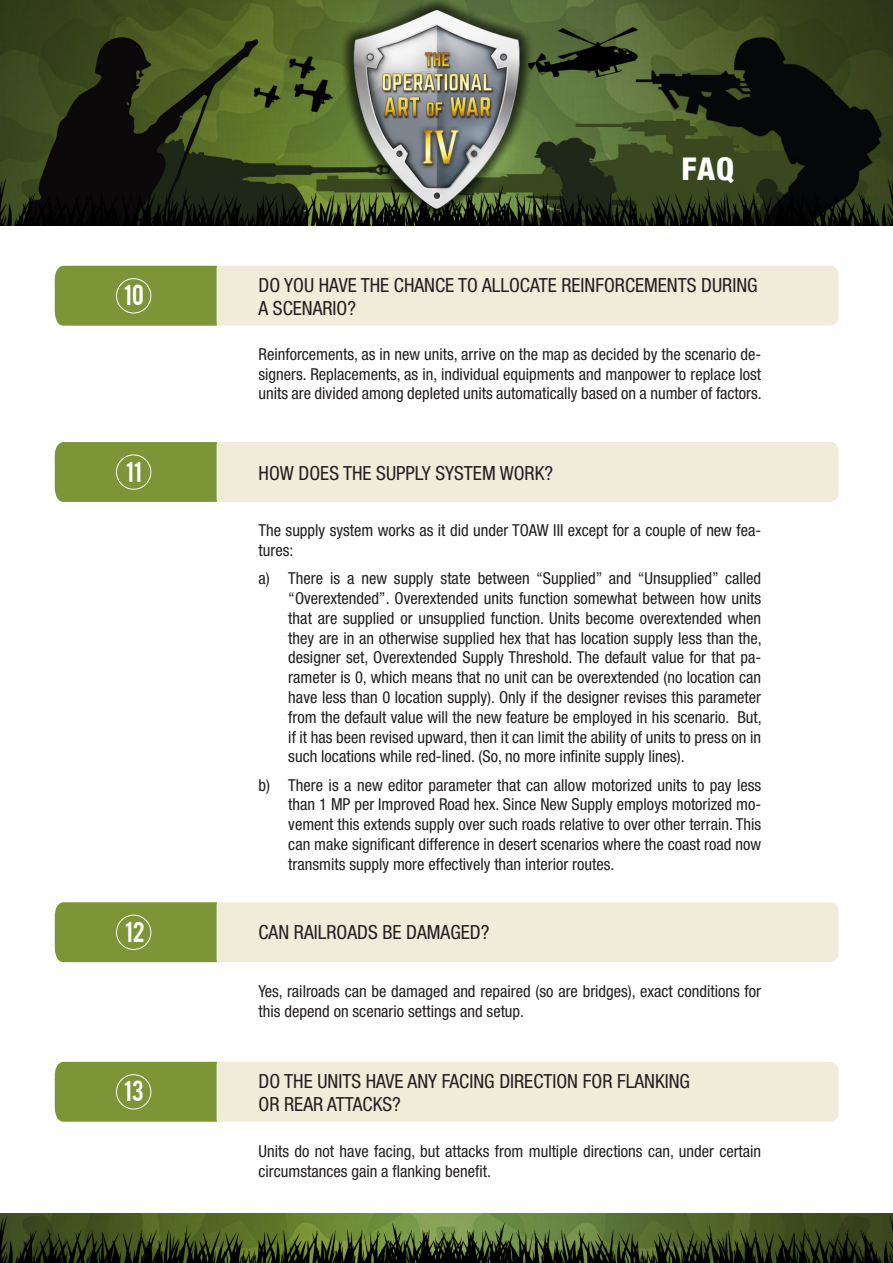
<style>
.page{position:relative;width:893px;height:1263px;background:#fff}
.page>*{position:absolute;margin:0;border:0;box-sizing:border-box;transform-origin:0 0}
.t1{font:800 condensed 31.5px "Helvetica Neue LT Std";color:#fff}
.t2{font:22.65px "Bebas";letter-spacing:.02em;color:#fff}
.t3{font:condensed 19.5px "Helvetica Neue LT Std";color:#231f20}
.t4{font:condensed 16.5px/19.8px "Helvetica Neue LT Std";color:#231f20;text-align:justify}
</style>
<div class="page">
<img style="left:0;top:0;width:893px;height:226px">
<img style="left:0;top:1213px;width:893px;height:50px">
<div style="left:64px;top:266px;width:774px;height:60px;background:#f1ebda;border-radius:9px"></div>
<div style="left:64px;top:902px;width:774px;height:60px;background:#f1ebda;border-radius:9px"></div>
<div style="left:64px;top:442px;width:774px;height:60px;background:#f1ebda;border-radius:9px"></div>
<div style="left:55px;top:266px;width:162px;height:60px;background:#7c9537"></div>
<div style="left:55px;top:902px;width:162px;height:60px;background:#7c9537"></div>
<div style="left:55px;top:442px;width:162px;height:60px;background:#7c9537"></div>
<hr style="left:217px;top:268px;width:1px;height:56px;background:#fff">
<hr style="left:217px;top:904px;width:1px;height:56px;background:#fff">
<hr style="left:217px;top:444px;width:1px;height:56px;background:#fff">
<div style="left:116px;top:278px;width:35px;height:35px;border:1px solid #fff;border-radius:50%"></div>
<div style="left:116px;top:915px;width:35px;height:35px;border:1px solid #fff;border-radius:50%"></div>
<div style="left:116px;top:454px;width:35px;height:36px;border:1px solid #fff;border-radius:50%"></div>
<div style="left:64px;top:1062px;width:774px;height:60px;background:#f1ebda;border-radius:9px"></div>
<div style="left:55px;top:1062px;width:162px;height:60px;background:#7c9537"></div>
<hr style="left:217px;top:1064px;width:1px;height:56px;background:#fff">
<div style="left:116px;top:1074px;width:35px;height:35px;border:1px solid #fff;border-radius:50%"></div>
<p class="t2" style="left:124px;top:279px;width:21px">10</p>
<p class="t2" style="left:126px;top:455px;width:17px">11</p>
<p class="t2" style="left:125px;top:915px;width:22px">12</p>
<p class="t2" style="left:124px;top:1075px;width:21px">13</p>
<p class="t1" style="left:681px;top:149px;width:54px">FAQ</p>
<p class="t3" style="left:259px;top:274px;width:501px">DO YOU HAVE THE CHANCE TO ALLOCATE REINFORCEMENTS DURING</p>
<p class="t3" style="left:259px;top:297px;width:99px">A SCENARIO?</p>
<p class="t4" style="left:259px;top:344px;width:505px">Reinforcements, as in new units, arrive on the map as decided by the scenario de&shy;signers. Replacements, as in, individual equipments and manpower to replace lost units are divided among depleted units automatically based on a number of factors.</p>
<p class="t3" style="left:259px;top:462px;width:296px">HOW DOES THE SUPPLY SYSTEM WORK?</p>
<p class="t4" style="left:259px;top:520px;width:504px">The supply system works as it did under TOAW III except for a couple of new fea&shy;tures:</p>
<p class="t4" style="left:288px;top:568px;width:475px;text-indent:-30px">a) There is a new supply state between “Supplied” and “Unsupplied” called “Overextended”. Overextended units function somewhat between how units that are supplied or unsupplied function. Units become overextended when they are in an otherwise supplied hex that has location supply less than the, designer set, Overextended Supply Threshold. The default value for that pa&shy;rameter is 0, which means that no unit can be overextended (no location can have less than 0 location supply). Only if the designer revises this parameter from the default value will the new feature be employed in his scenario. But, if it has been revised upward, then it can limit the ability of units to press on in such locations while red-lined. (So, no more infinite supply lines).</p>
<p class="t4" style="left:288px;top:775px;width:474px;text-indent:-30px">b) There is a new editor parameter that can allow motorized units to pay less than 1 MP per Improved Road hex. Since New Supply employs motorized mo&shy;vement this extends supply over such roads relative to over other terrain. This can make significant difference in desert scenarios where the coast road now transmits supply more effectively than interior routes.</p>
<p class="t3" style="left:259px;top:921px;width:232px">CAN RAILROADS BE DAMAGED?</p>
<p class="t4" style="left:259px;top:981px;width:504px">Yes, railroads can be damaged and repaired (so are bridges), exact conditions for this depend on scenario settings and setup.</p>
<p class="t3" style="left:259px;top:1070px;width:433px">DO THE UNITS HAVE ANY FACING DIRECTION FOR FLANKING</p>
<p class="t3" style="left:259px;top:1093px;width:144px">OR REAR ATTACKS?</p>
<p class="t4" style="left:259px;top:1141px;width:504px">Units do not have facing, but attacks from multiple directions can, under certain circumstances gain a flanking benefit.</p>
</div>
